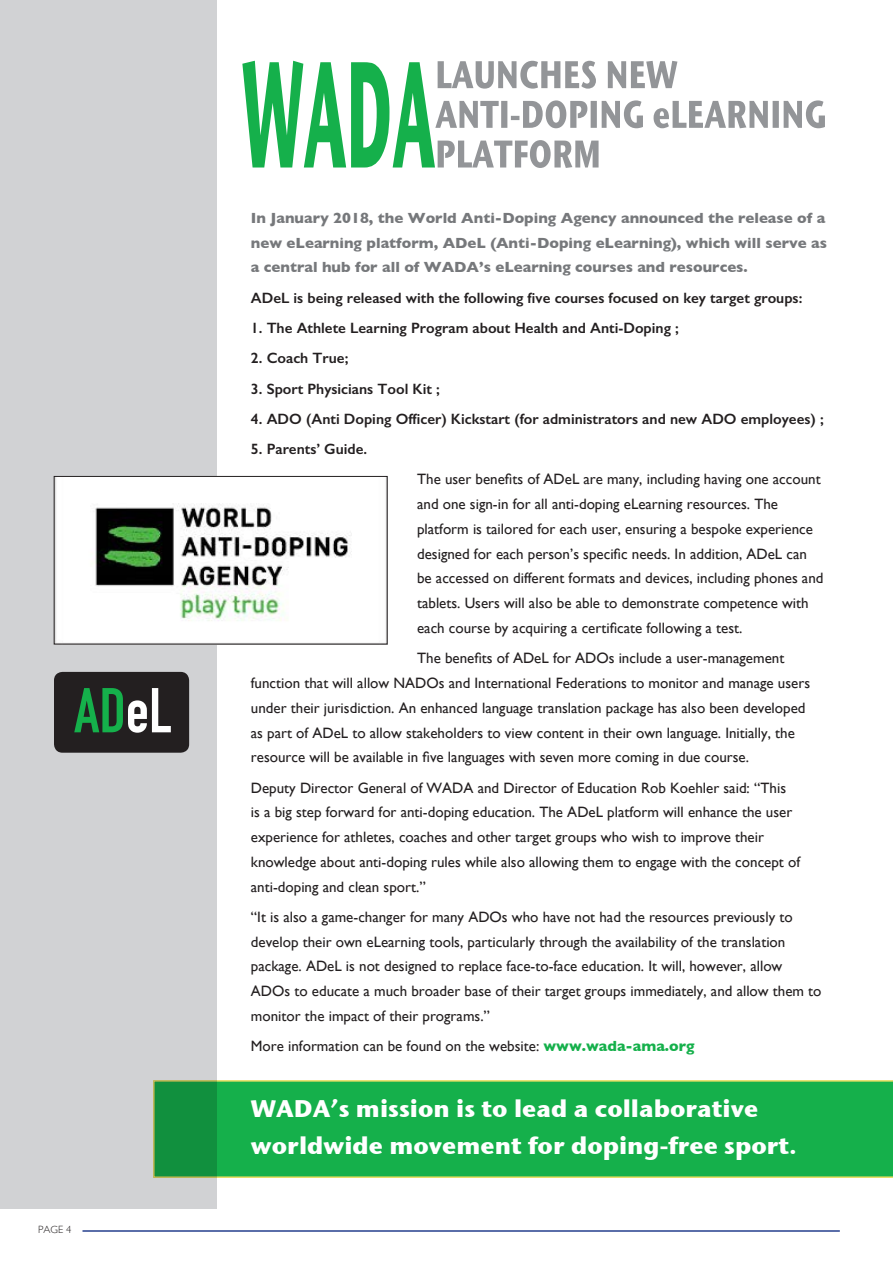
<style>
.page{position:relative;width:893px;height:1263px;background:#fff}
.page>*{position:absolute;margin:0;border:0;box-sizing:border-box;transform-origin:0 0}
.t1{font:700 24px "Stone Sans ITC";color:#fff}
.t2{font:15px/24.8px "Gill Sans";color:#231f20}
.t3{font:600 15px "Gill Sans";color:#231f20}
.t4{font:700 15px/24.8px "Gill Sans";color:#76787b}
.t5{font:300 10.5px "Gill Sans";color:#231f20}
.s1{font-weight:700;color:#15b04b}
</style>
<div class="page">
<div style="left:0;top:0;width:217px;height:1219px;background:#d1d2d4"></div>
<hr style="left:82px;top:1230px;width:758px;height:2px;background:#253f8e">
<div style="left:0;top:1209px;width:225px;height:13px;background:#fff"></div>
<img style="left:56px;top:478px;width:296px;height:164px">
<div style="left:54px;top:476px;width:333px;height:168px;border:1px solid #231f20"></div>
<svg style="left:242px;top:61px;width:583px;height:107px"></svg>
<div style="left:54px;top:672px;width:135px;height:81px;background:#231f20;border-radius:9px"></div>
<svg style="left:74px;top:688px;width:97px;height:45px"></svg>
<svg style="left:153px;top:1080px;width:740px;height:98px;fill:#15b04b"></svg>
<p class="t5" style="left:38px;top:1221px;width:35px">PAGE 4</p>
<p class="t4" style="left:251px;top:205px;width:578px">In January 2018, the World Anti-Doping Agency announced the release of a new eLearning platform, ADeL (Anti-Doping eLearning), which will serve as a central hub for all of WADA’s eLearning courses and resources.</p>
<p class="t3" style="left:251px;top:289px;width:553px">ADeL is being released with the following five courses focused on key target groups:</p>
<p class="t3" style="left:251px;top:319px;width:429px">1. The Athlete Learning Program about Health and Anti-Doping ;</p>
<p class="t3" style="left:251px;top:349px;width:99px">2. Coach True;</p>
<p class="t3" style="left:251px;top:379px;width:191px">3. Sport Physicians Tool Kit ;</p>
<p class="t3" style="left:251px;top:410px;width:574px">4. ADO (Anti Doping Officer) Kickstart (for administrators and new ADO employees) ;</p>
<p class="t3" style="left:251px;top:440px;width:118px">5. Parents’ Guide.</p>
<p class="t2" style="left:417px;top:467px;width:408px">The user benefits of ADeL are many, including having one account and one sign-in for all anti-doping eLearning resources. The platform is tailored for each user, ensuring a bespoke experience designed for each person’s specific needs. In addition, ADeL can be accessed on different formats and devices, including phones and tablets. Users will also be able to demonstrate competence with each course by acquiring a certificate following a test.</p>
<p class="t2" style="left:251px;top:646px;width:561px;text-indent:166px">The benefits of ADeL for ADOs include a user-management function that will allow NADOs and International Federations to monitor and manage users under their jurisdiction. An enhanced language translation package has also been developed as part of ADeL to allow stakeholders to view content in their own language. Initially, the resource will be available in five languages with seven more coming in due course.</p>
<p class="t2" style="left:251px;top:775px;width:551px">Deputy Director General of WADA and Director of Education Rob Koehler said: “This<br>is a big step forward for anti-doping education. The ADeL platform will enhance the user experience for athletes, coaches and other target groups who wish to improve their knowledge about anti-doping rules while also allowing them to engage with the concept of anti-doping and clean sport.”</p>
<p class="t2" style="left:251px;top:904px;width:572px">“It is also a game-changer for many ADOs who have not had the resources previously to develop their own eLearning tools, particularly through the availability of the translation package. ADeL is not designed to replace face-to-face education. It will, however, allow ADOs to educate a much broader base of their target groups immediately, and allow them to monitor the impact of their programs.”</p>
<p class="t2" style="left:251px;top:1033px;width:445px">More information can be found on the website: <span class="s1">www.wada-ama.org</span></p>
<p class="t1" style="left:251px;top:1087px;width:509px">WADA’s mission is to lead a collaborative</p>
<p class="t1" style="left:251px;top:1124px;width:548px">worldwide movement for doping-free sport.</p>
</div>
